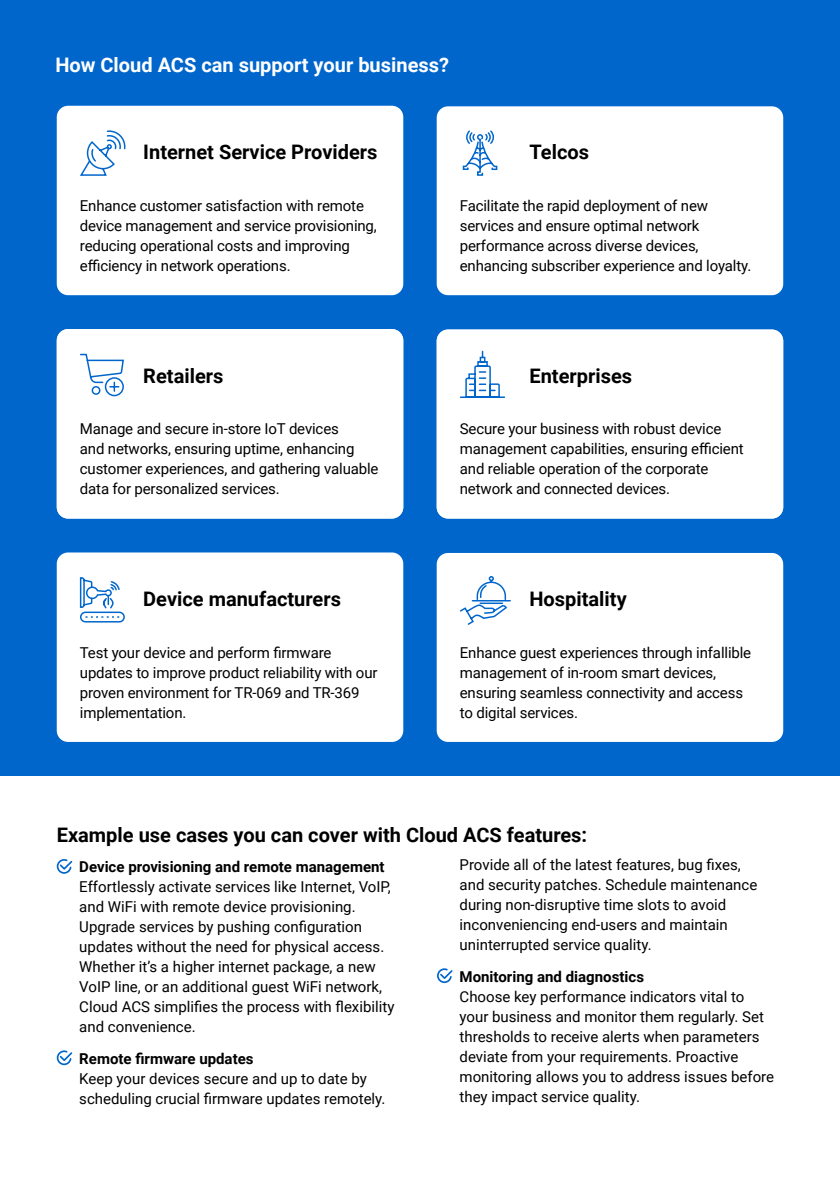
<style>
.page{position:relative;width:840px;height:1191px;background:#fff}
.page>*{position:absolute;margin:0;border:0;box-sizing:border-box;transform-origin:0 0}
.nagłówek{font:700 20px "Roboto";color:#000}
.nagłówek-2{font:700 20px "Roboto";color:#fff}
.txt_główny{font:15px/20px "Roboto";letter-spacing:-.01em;color:#000}
.s1{font-weight:700}
</style>
<div class="page">
<div style="left:0;top:0;width:839px;height:776px;background:#06c"></div>
<div style="left:57px;top:552px;width:346px;height:190px;background:#fff;border-radius:11px"></div>
<div style="left:436px;top:553px;width:346px;height:189px;background:#fff;border-radius:11px"></div>
<svg style="left:79px;top:577px;width:46px;height:46px"></svg>
<svg style="left:460px;top:576px;width:51px;height:49px"></svg>
<div style="left:57px;top:106px;width:346px;height:189px;background:#fff;border-radius:11px"></div>
<div style="left:436px;top:106px;width:346px;height:189px;background:#fff;border-radius:11px"></div>
<div style="left:57px;top:329px;width:346px;height:189px;background:#fff;border-radius:11px"></div>
<div style="left:436px;top:329px;width:346px;height:189px;background:#fff;border-radius:11px"></div>
<svg style="left:80px;top:130px;width:46px;height:46px"></svg>
<svg style="left:462px;top:130px;width:36px;height:46px"></svg>
<svg style="left:80px;top:353px;width:44px;height:44px"></svg>
<svg style="left:460px;top:350px;width:46px;height:48px"></svg>
<svg style="left:56px;top:859px;width:17px;height:15px"></svg>
<svg style="left:56px;top:1050px;width:17px;height:16px"></svg>
<svg style="left:437px;top:968px;width:16px;height:16px"></svg>
<p class="nagłówek-2" style="left:55px;top:51px;width:395px">How Cloud ACS can support your business?</p>
<p class="nagłówek" style="left:143px;top:138px;width:235px">Internet Service Providers</p>
<p class="nagłówek" style="left:529px;top:138px;width:61px">Telcos</p>
<p class="txt_główny" style="left:80px;top:195px;width:298px">Enhance customer satisfaction with remote device management and service provisioning, reducing operational costs and improving efficiency in network operations.</p>
<p class="txt_główny" style="left:459px;top:195px;width:293px">Facilitate the rapid deployment of new services and ensure optimal network performance across diverse devices, enhancing subscriber experience and loyalty.</p>
<p class="nagłówek" style="left:143px;top:362px;width:82px">Retailers</p>
<p class="nagłówek" style="left:529px;top:362px;width:104px">Enterprises</p>
<p class="txt_główny" style="left:80px;top:418px;width:300px">Manage and secure in-store IoT devices<br>and networks, ensuring uptime, enhancing customer experiences, and gathering valuable data for personalized services.</p>
<p class="txt_główny" style="left:459px;top:418px;width:263px">Secure your business with robust device</p>
<p class="txt_główny" style="left:459px;top:438px;width:288px">management capabilities, ensuring efficient,</p>
<p class="txt_główny" style="left:698px;top:440px;width:14px">f</p>
<p class="txt_główny" style="left:459px;top:458px;width:250px">and reliable operation of the corporate network and connected devices.</p>
<p class="nagłówek" style="left:143px;top:585px;width:199px">Device manufacturers</p>
<p class="nagłówek" style="left:529px;top:585px;width:99px">Hospitality</p>
<p class="txt_główny" style="left:80px;top:642px;width:299px">Test your device and perform firmware updates to improve product reliability with our proven environment for TR-069 and TR-369 implementation.</p>
<p class="txt_główny" style="left:459px;top:642px;width:293px">Enhance guest experiences through infallible management of in-room smart devices, ensuring seamless connectivity and access to digital services.</p>
<p class="nagłówek" style="left:57px;top:821px;width:531px">Example use cases you can cover with Cloud ACS features:</p>
<p class="txt_główny" style="left:79px;top:856px;width:316px"><span class="s1">Device provisioning and remote management </span>Effortlessly activate services like Internet, VoIP, and WiFi with remote device provisioning.<br>Upgrade services by pushing configuration updates without the need for physical access.<br>Whether it’s a higher internet package, a new VoIP line, or an additional guest WiFi network, Cloud ACS simplifies the process with flexibility and convenience.</p>
<p class="txt_główny" style="left:79px;top:1047px;width:307px"><span class="s1">Remote firmware updates<br></span>Keep your devices secure and up to date by scheduling crucial firmware updates remotely.</p>
<p class="txt_główny" style="left:459px;top:854px;width:299px">Provide all of the latest features, bug fixes, and security patches. Schedule maintenance during non-disruptive time slots to avoid inconveniencing end-users and maintain uninterrupted service quality.</p>
<p class="txt_główny" style="left:459px;top:965px;width:316px"><span class="s1">Monitoring and diagnostics<br></span>Choose key performance indicators vital to your business and monitor them regularly. Set thresholds to receive alerts when parameters deviate from your requirements. Proactive monitoring allows you to address issues before they impact service quality.</p>
</div>
